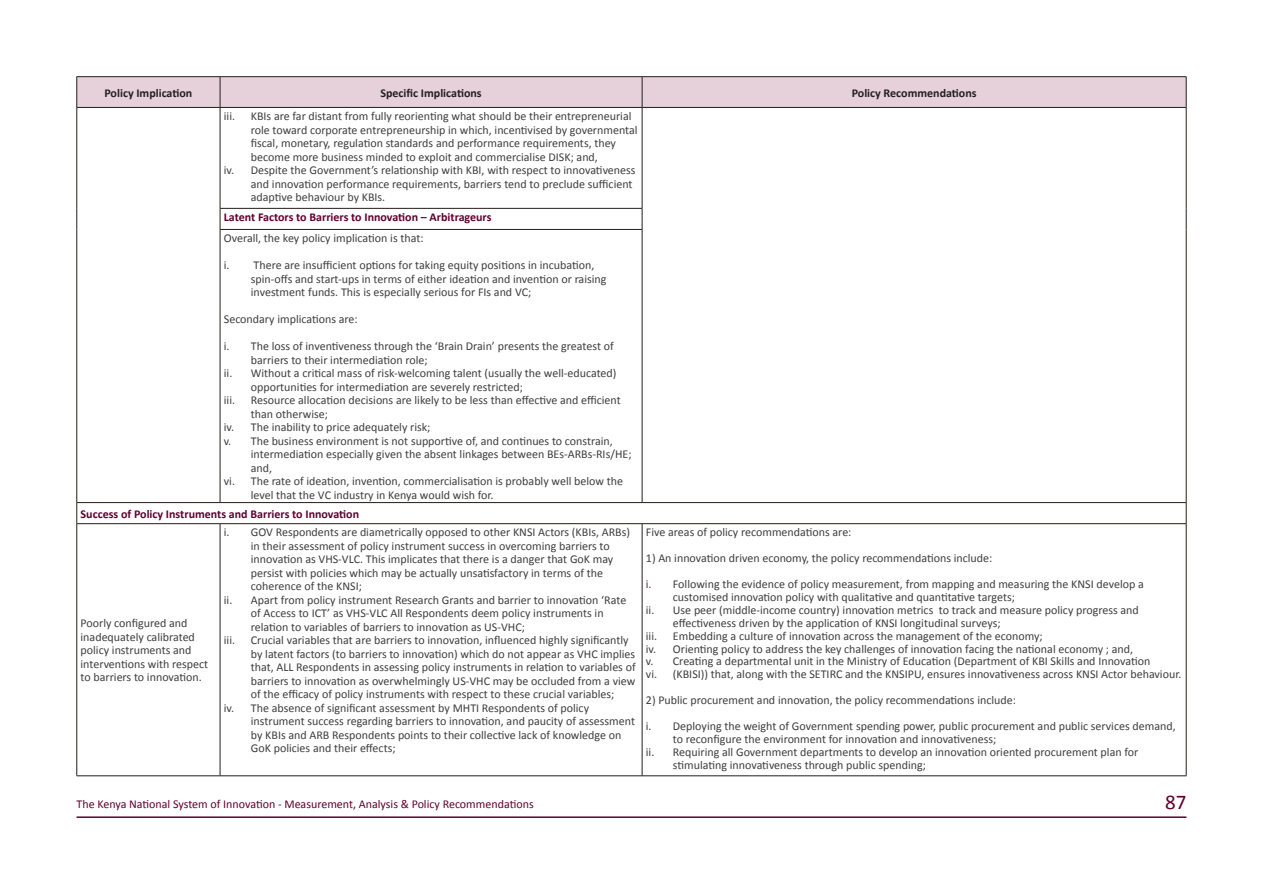
<style>
.page{position:relative;width:1263px;height:893px;background:#fff}
.page>*{position:absolute;margin:0;border:0;box-sizing:border-box;transform-origin:0 0}
.t1{font:21px "Calibri";color:#5f0031}
.t2{font:12px/13.5px "Calibri";color:#3e3e3f}
.t3{font:700 12px "Calibri";color:#5f0031}
.t4{font:12px "Calibri";color:#5f0031}
.t5{font:700 12px "Calibri";color:#231f20}
</style>
<div class="page">
<hr style="left:77px;top:816px;width:1109px;height:2px;background:#5f0031">
<div style="left:78px;top:77px;width:1108px;height:30px;background:#e6d1db"></div>
<hr style="left:77px;top:76px;width:143px;height:1px;background:#241e1b">
<hr style="left:77px;top:77px;width:1px;height:30px;background:#241e1b">
<hr style="left:220px;top:76px;width:422px;height:1px;background:#241e1b">
<hr style="left:220px;top:77px;width:1px;height:30px;background:#241e1b">
<hr style="left:642px;top:76px;width:544px;height:1px;background:#241e1b">
<hr style="left:642px;top:77px;width:1px;height:30px;background:#241e1b">
<hr style="left:1186px;top:77px;width:1px;height:30px;background:#241e1b">
<hr style="left:77px;top:107px;width:143px;height:1px;background:#241e1b">
<hr style="left:77px;top:108px;width:1px;height:100px;background:#241e1b">
<hr style="left:220px;top:107px;width:422px;height:1px;background:#241e1b">
<hr style="left:220px;top:108px;width:1px;height:100px;background:#241e1b">
<hr style="left:642px;top:107px;width:544px;height:1px;background:#241e1b">
<hr style="left:642px;top:108px;width:1px;height:100px;background:#241e1b">
<hr style="left:1186px;top:108px;width:1px;height:100px;background:#241e1b">
<svg style="left:77px;top:208px;width:1px;height:21px"></svg>
<hr style="left:220px;top:208px;width:422px;height:1px;background:#241e1b">
<svg style="left:220px;top:209px;width:1px;height:20px"></svg>
<svg style="left:642px;top:209px;width:1px;height:20px"></svg>
<svg style="left:1186px;top:208px;width:1px;height:21px"></svg>
<hr style="left:77px;top:229px;width:1px;height:273px;background:#241e1b">
<hr style="left:220px;top:229px;width:422px;height:1px;background:#241e1b">
<hr style="left:220px;top:230px;width:1px;height:272px;background:#241e1b">
<hr style="left:642px;top:230px;width:1px;height:272px;background:#241e1b">
<hr style="left:1186px;top:229px;width:1px;height:273px;background:#241e1b">
<hr style="left:77px;top:502px;width:143px;height:1px;background:#241e1b">
<svg style="left:77px;top:503px;width:1px;height:20px"></svg>
<hr style="left:220px;top:502px;width:422px;height:1px;background:#241e1b">
<hr style="left:642px;top:502px;width:544px;height:1px;background:#241e1b">
<svg style="left:1186px;top:503px;width:1px;height:20px"></svg>
<hr style="left:77px;top:523px;width:143px;height:1px;background:#241e1b">
<hr style="left:77px;top:524px;width:1px;height:252px;background:#241e1b">
<hr style="left:220px;top:523px;width:422px;height:1px;background:#241e1b">
<hr style="left:220px;top:524px;width:1px;height:252px;background:#241e1b">
<hr style="left:642px;top:523px;width:544px;height:1px;background:#241e1b">
<hr style="left:642px;top:524px;width:1px;height:252px;background:#241e1b">
<hr style="left:1186px;top:524px;width:1px;height:252px;background:#241e1b">
<hr style="left:77px;top:775px;width:143px;height:1px;background:#241e1b">
<hr style="left:220px;top:775px;width:422px;height:1px;background:#241e1b">
<hr style="left:642px;top:775px;width:544px;height:1px;background:#241e1b">
<p class="t5" style="left:104px;top:85px;width:89px">Policy Implication</p>
<p class="t5" style="left:380px;top:85px;width:103px">Specific Implications</p>
<p class="t5" style="left:852px;top:85px;width:126px">Policy Recommendations</p>
<p class="t2" style="left:224px;top:110px;width:13px">iii.</p>
<p class="t2" style="left:251px;top:110px;width:382px">KBIs are far distant from fully reorienting what should be their entrepreneurial</p>
<p class="t2" style="left:251px;top:123px;width:388px">role toward corporate entrepreneurship in which, incentivised by governmental</p>
<p class="t2" style="left:251px;top:137px;width:367px">fiscal, monetary, regulation standards and performance requirements, they</p>
<p class="t2" style="left:251px;top:150px;width:349px">become more business minded to exploit and commercialise DISK; and,</p>
<p class="t2" style="left:224px;top:164px;width:413px">iv. Despite the Government’s relationship with KBI, with respect to innovativeness</p>
<p class="t2" style="left:251px;top:177px;width:383px">and innovation performance requirements, barriers tend to preclude sufficient</p>
<p class="t2" style="left:251px;top:191px;width:136px">adaptive behaviour by KBIs.</p>
<p class="t3" style="left:224px;top:210px;width:269px">Latent Factors to Barriers to Innovation – Arbitrageurs</p>
<p class="t2" style="left:224px;top:232px;width:201px">Overall, the key policy implication is that:</p>
<p class="t2" style="left:251px;top:259px;width:357px;text-indent:-27px">i. There are insufficient options for taking equity positions in incubation, spin-offs and start-ups in terms of either ideation and invention or raising investment funds. This is especially serious for FIs and VC;</p>
<p class="t2" style="left:224px;top:313px;width:135px">Secondary implications are:</p>
<p class="t2" style="left:224px;top:340px;width:391px">i. The loss of inventiveness through the ‘Brain Drain’ presents the greatest of</p>
<p class="t2" style="left:251px;top:353px;width:178px">barriers to their intermediation role;</p>
<p class="t2" style="left:224px;top:367px;width:394px">ii. Without a critical mass of risk-welcoming talent (usually the well-educated)</p>
<p class="t2" style="left:251px;top:380px;width:274px">opportunities for intermediation are severely restricted;</p>
<p class="t2" style="left:224px;top:394px;width:13px">iii.</p>
<p class="t2" style="left:251px;top:394px;width:371px">Resource allocation decisions are likely to be less than effective and efficient</p>
<p class="t2" style="left:251px;top:407px;width:79px">than otherwise;</p>
<p class="t2" style="left:224px;top:421px;width:208px">iv. The inability to price adequately risk;</p>
<p class="t2" style="left:224px;top:434px;width:390px">v. The business environment is not supportive of, and continues to constrain,</p>
<p class="t2" style="left:251px;top:448px;width:382px">intermediation especially given the absent linkages between BEs-ARBs-RIs/HE;</p>
<p class="t2" style="left:251px;top:461px;width:23px">and,</p>
<p class="t2" style="left:224px;top:475px;width:401px">vi. The rate of ideation, invention, commercialisation is probably well below the</p>
<p class="t2" style="left:251px;top:488px;width:244px">level that the VC industry in Kenya would wish for.</p>
<p class="t3" style="left:81px;top:506px;width:280px">Success of Policy Instruments and Barriers to Innovation</p>
<p class="t2" style="left:81px;top:616px;width:129px">Poorly configured and inadequately calibrated policy instruments and interventions with respect to barriers to innovation.</p>
<p class="t2" style="left:224px;top:526px;width:408px">i. GOV Respondents are diametrically opposed to other KNSI Actors (KBIs, ARBs)</p>
<p class="t2" style="left:251px;top:539px;width:360px">in their assessment of policy instrument success in overcoming barriers to</p>
<p class="t2" style="left:251px;top:553px;width:364px">innovation as VHS-VLC. This implicates that there is a danger that GoK may</p>
<p class="t2" style="left:251px;top:566px;width:354px">persist with policies which may be actually unsatisfactory in terms of the</p>
<p class="t2" style="left:251px;top:580px;width:113px">coherence of the KNSI;</p>
<p class="t2" style="left:224px;top:593px;width:404px">ii. Apart from policy instrument Research Grants and barrier to innovation ‘Rate</p>
<p class="t2" style="left:251px;top:607px;width:354px">of Access to ICT’ as VHS-VLC All Respondents deem policy instruments in</p>
<p class="t2" style="left:251px;top:620px;width:276px">relation to variables of barriers to innovation as US-VHC;</p>
<p class="t2" style="left:224px;top:634px;width:13px">iii.</p>
<p class="t2" style="left:251px;top:634px;width:379px">Crucial variables that are barriers to innovation, influenced highly significantly</p>
<p class="t2" style="left:251px;top:647px;width:386px">by latent factors (to barriers to innovation) which do not appear as VHC implies</p>
<p class="t2" style="left:251px;top:661px;width:386px">that, ALL Respondents in assessing policy instruments in relation to variables of</p>
<p class="t2" style="left:251px;top:674px;width:386px">barriers to innovation as overwhelmingly US-VHC may be occluded from a view</p>
<p class="t2" style="left:251px;top:688px;width:365px">of the efficacy of policy instruments with respect to these crucial variables;</p>
<p class="t2" style="left:224px;top:701px;width:367px">iv. The absence of significant assessment by MHTI Respondents of policy</p>
<p class="t2" style="left:251px;top:715px;width:386px">instrument success regarding barriers to innovation, and paucity of assessment</p>
<p class="t2" style="left:251px;top:728px;width:372px">by KBIs and ARB Respondents points to their collective lack of knowledge on</p>
<p class="t2" style="left:251px;top:742px;width:146px">GoK policies and their effects;</p>
<p class="t2" style="left:646px;top:526px;width:207px">Five areas of policy recommendations are:</p>
<p class="t2" style="left:646px;top:545px;width:499px;line-height:25.8px">1) An innovation driven economy, the policy recommendations include:<br>i. Following the evidence of policy measurement, from mapping and measuring the KNSI develop a</p>
<p class="t2" style="left:673px;top:590px;width:344px">customised innovation policy with qualitative and quantitative targets;</p>
<p class="t2" style="left:646px;top:603px;width:494px">ii. Use peer (middle-income country) innovation metrics to track and measure policy progress and</p>
<p class="t2" style="left:673px;top:616px;width:329px">effectiveness driven by the application of KNSI longitudinal surveys;</p>
<p class="t2" style="left:646px;top:629px;width:13px">iii.</p>
<p class="t2" style="left:646px;top:629px;width:537px;line-height:12.9px;text-indent:27px">Embedding a culture of innovation across the management of the economy;<br>iv. Orienting policy to address the key challenges of innovation facing the national economy ; and,<br>v. Creating a departmental unit in the Ministry of Education (Department of KBI Skills and Innovation<br>vi. (KBISI)) that, along with the SETIRC and the KNSIPU, ensures innovativeness across KNSI Actor behaviour.</p>
<p class="t2" style="left:646px;top:687px;width:531px;line-height:25.8px">2) Public procurement and innovation, the policy recommendations include:<br>i. Deploying the weight of Government spending power, public procurement and public services demand,</p>
<p class="t2" style="left:673px;top:732px;width:325px">to reconfigure the environment for innovation and innovativeness;</p>
<p class="t2" style="left:646px;top:745px;width:494px">ii. Requiring all Government departments to develop an innovation oriented procurement plan for</p>
<p class="t2" style="left:673px;top:758px;width:255px">stimulating innovativeness through public spending;</p>
<p class="t4" style="left:77px;top:796px;width:459px">The Kenya National System of Innovation - Measurement, Analysis &amp; Policy Recommendations</p>
<h1 class="t1" style="left:1165px;top:789px;width:23px">87</h1>
</div>
